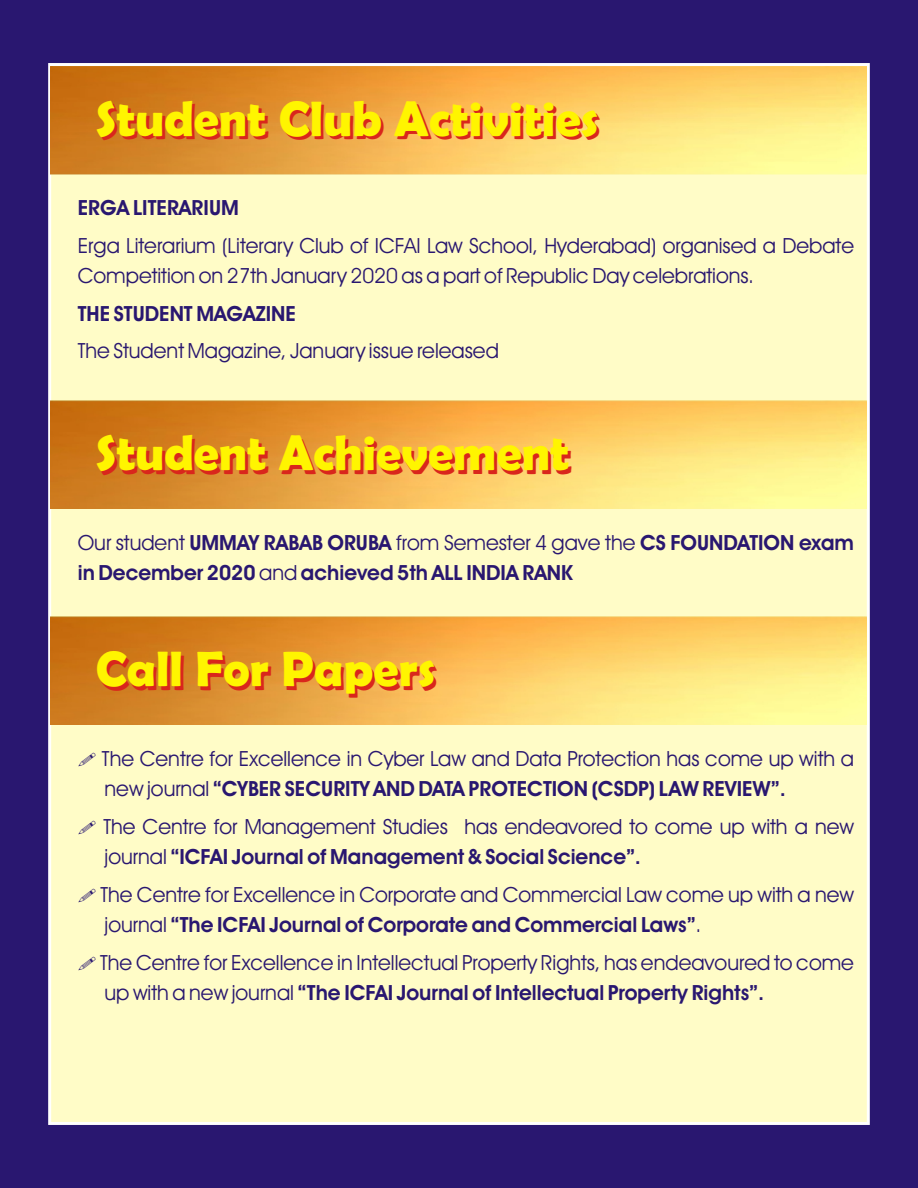
<style>
.page{position:relative;width:918px;height:1188px;background:#291770}
.page>*{position:absolute;margin:0;border:0;box-sizing:border-box;transform-origin:0 0}
.t1{font:700 49.95px "Berlin Sans FB Demi";color:#d9261c}
.t2{font:21px/30.2px "Avant Garde Bk BT";color:#291770}
.t3{font:700 21px/30.2px "Avant Garde Bk BT";color:#291770}
.s1{font-weight:400}
.s2{font-weight:700}
</style>
<div class="page">
<div style="left:48px;top:63px;width:822px;height:1062px;background:#fffcc7;border:3px solid #fff"></div>
<img style="left:50px;top:66px;width:817px;height:108px">
<img style="left:50px;top:401px;width:817px;height:108px">
<img style="left:50px;top:617px;width:817px;height:108px">
<h1 class="t1" style="left:98px;top:93px;width:504px">Student Club Activities</h1>
<p class="t3" style="left:78px;top:195px;width:163px">ERGA LITERARIUM</p>
<p class="t2" style="left:78px;top:232px;width:778px">Erga Literarium (Literary Club of ICFAI Law School, Hyderabad) organised a Debate<br>Competition on 27th January 2020 as a part of Republic Day celebrations.</p>
<p class="t3" style="left:78px;top:300px;width:220px">THE STUDENT MAGAZINE</p>
<p class="t2" style="left:78px;top:338px;width:423px">The Student Magazine, January issue released</p>
<h1 class="t1" style="left:98px;top:428px;width:475px">Student Achievement</h1>
<p class="t3" style="left:78px;top:530px;width:778px"><span class="s1">Our student</span> UMMAY RABAB ORUBA <span class="s1">from Semester 4 gave the</span> CS FOUNDATION exam in December 2020 <span class="s1">and</span> achieved 5th ALL INDIA RANK</p>
<h1 class="t1" style="left:98px;top:644px;width:341px">Call For Papers</h1>
<p class="t2" style="left:102px;top:746px;width:754px">The Centre for Excellence in Cyber Law and Data Protection has come up with a new journal <span class="s2">“CYBER SECURITY AND DATA PROTECTION (CSDP) LAW REVIEW”.</span></p>
<p class="t2" style="left:103px;top:813px;width:752px">The Centre for Management Studies has endeavored to come up with a new journal <span class="s2">“ICFAI Journal of Management &amp; Social Science”.</span></p>
<p class="t2" style="left:101px;top:881px;width:755px">The Centre for Excellence in Corporate and Commercial Law come up with a new journal <span class="s2">“The ICFAI Journal of Corporate and Commercial Laws”</span>.</p>
<p class="t2" style="left:100px;top:949px;width:755px">The Centre for Excellence in Intellectual Property Rights, has endeavoured to come up with a new journal <span class="s2">“The ICFAI Journal of Intellectual Property Rights”.</span></p>
</div>
